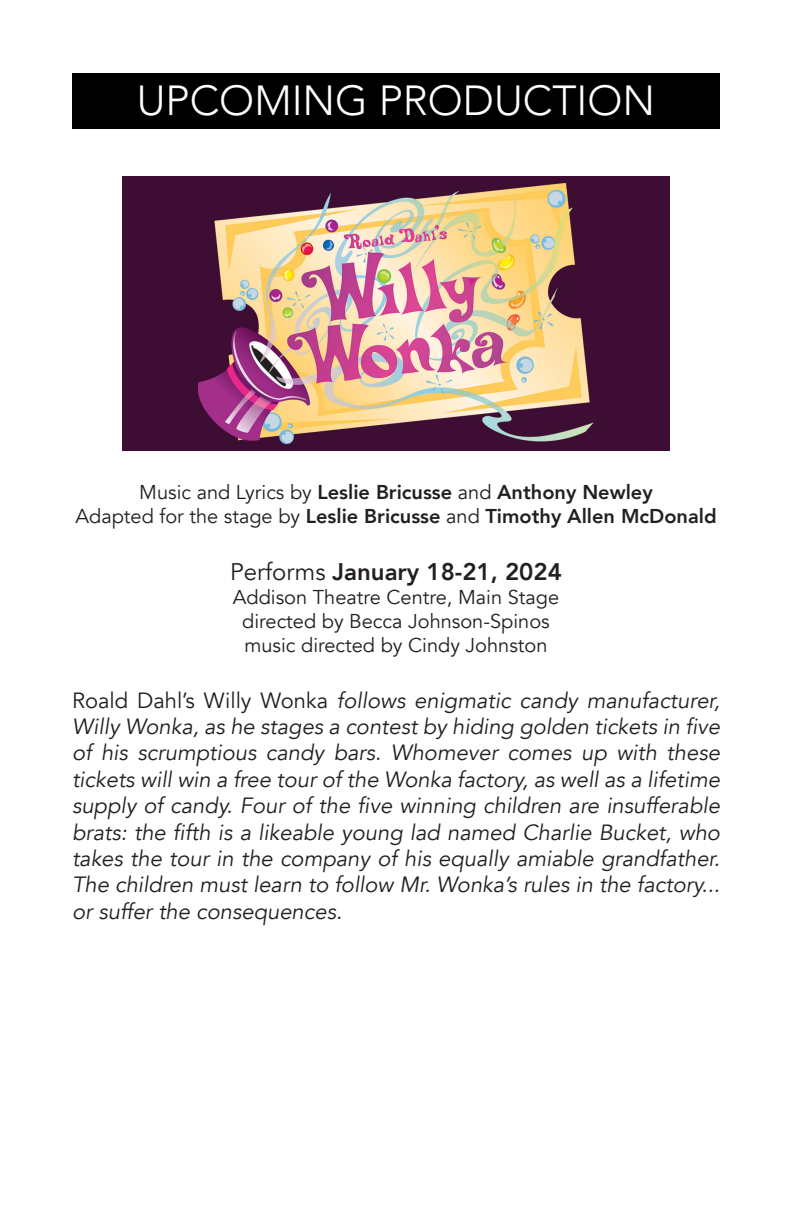
<style>
.page{position:relative;width:792px;height:1224px;background:#fff}
.page>*{position:absolute;margin:0;border:0;box-sizing:border-box;transform-origin:0 0}
.t1{font:300 42px "Avenir";color:#fff}
.t2{font:800 24px "Avenir";color:#231f20}
.t3{font:italic 22px/26.4px "Avenir";color:#231f20;text-align:justify}
.t4{font:800 20px "Avenir";color:#231f20}
.t5{font:20px "Avenir";color:#231f20}
.s1{font-weight:400}
.s2{font-style:normal}
</style>
<div class="page">
<img style="left:122px;top:177px;width:548px;height:274px">
<div style="left:72px;top:73px;width:648px;height:56px;background:#000001"></div>
<p class="t1" style="left:137px;top:76px;width:520px">UPCOMING PRODUCTION</p>
<p class="t4" style="left:139px;top:476px;width:515px"><span class="s1">Music and Lyrics by</span> Leslie Bricusse <span class="s1">and</span> Anthony Newley</p>
<p class="t4" style="left:75px;top:500px;width:643px"><span class="s1">Adapted for the stage by</span> Leslie Bricusse <span class="s1">and</span> Timothy Allen McDonald</p>
<p class="t2" style="left:230px;top:553px;width:333px"><span class="s1">Performs</span> January 18-21, 2024</p>
<p class="t5" style="left:233px;top:586px;width:328px">Addison Theatre Centre, Main Stage</p>
<p class="t5" style="left:242px;top:610px;width:309px">directed by Becca Johnson-Spinos</p>
<p class="t5" style="left:245px;top:634px;width:304px">music directed by Cindy Johnston</p>
<p class="t3" style="left:72px;top:687px;width:650px"><span class="s2">Roald Dahl’s Willy Wonka</span> follows enigmatic candy manufacturer, Willy Wonka, as he stages a contest by hiding golden tickets in five of his scrumptious candy bars. Whomever comes up with these tickets will win a free tour of the Wonka factory, as well as a lifetime supply of candy. Four of the five winning children are insufferable brats: the fifth is a likeable young lad named Charlie Bucket, who takes the tour in the company of his equally amiable grandfather.<br>The children must learn to follow Mr. Wonka’s rules in the factory... or suffer the consequences.</p>
</div>
